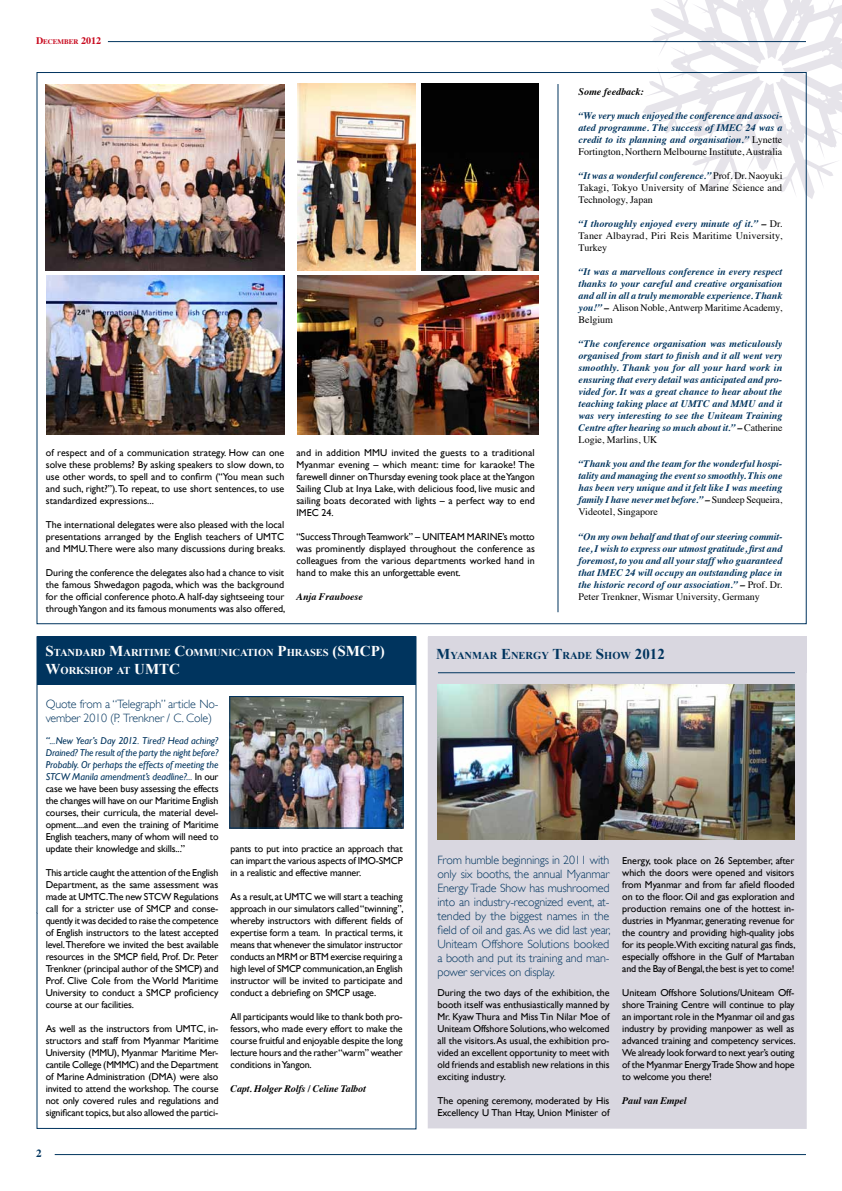
<style>
.page{position:relative;width:842px;height:1191px;background:#fff}
.page>*{position:absolute;margin:0;border:0;box-sizing:border-box;transform-origin:0 0}
.t1{font:300 12px/14px "Gill Sans";letter-spacing:-.015em;color:#00345e;text-align:justify}
.t2{font:700 11px "Times";color:#00345e}
.t3{font:700 10.5px/18px "Times New Roman";color:#fff}
.t4{font:700 10.5px "Times New Roman";color:#00345e}
.t5{font:10px/12px "Gill Sans";letter-spacing:-.015em;color:#000;text-align:justify}
.t6{font:italic 700 10px/12px "Times";color:#00345e;text-align:justify}
.t7{font:10px/12px "Times";letter-spacing:.005em;color:#000;text-align:justify}
.t8{font:italic 700 10px "Times";letter-spacing:-.015em;color:#000}
.t9{font:700 7px "Times";color:#c8081d}
.s1{font-size:10px}
.s2{font-weight:400;font-style:normal;color:#000}
.s3{font-weight:700;font-style:italic;color:#00345e}
.s4{font-weight:700;font-style:italic}
.s5{color:#000}
.s6{font-size:15px}
.s7{font-style:italic;color:#00345e}
</style>
<div class="page">
<svg style="left:642px;top:0;width:200px;height:199px"></svg>
<hr style="left:108px;top:41px;width:698px;height:1px;background:#00345e">
<div style="left:428px;top:672px;width:379px;height:457px;background:#d9d7e0"></div>
<img style="left:438px;top:684px;width:357px;height:156px">
<div style="left:428px;top:636px;width:379px;height:36px;background:#d9d7e0"></div>
<hr style="left:438px;top:672px;width:357px;height:1px;background:#00345e">
<hr style="left:557px;top:84px;width:1px;height:528px;background:#00345e">
<hr style="left:55px;top:1154px;width:751px;height:1px;background:#00345e">
<svg style="left:36px;top:636px;width:381px;height:494px"></svg>
<img style="left:231px;top:698px;width:170px;height:128px">
<div style="left:229px;top:696px;width:174px;height:132px;border:1px solid #00325e"></div>
<div style="left:37px;top:636px;width:379px;height:48px;background:#00345e"></div>
<img style="left:46px;top:84px;width:239px;height:187px">
<img style="left:46px;top:276px;width:238px;height:158px">
<img style="left:297px;top:276px;width:242px;height:158px">
<img style="left:421px;top:83px;width:118px;height:188px">
<img style="left:297px;top:83px;width:118px;height:188px">
<p class="t9" style="left:36px;top:35px;width:67px"><span class="s1">D</span>ECEMBER <span class="s1">2012</span></p>
<p class="t5" style="left:46px;top:447px;width:240px">of respect and of a communication strategy. How can one solve these problems? By asking speakers to slow down, to use other words, to spell and to confirm (“You mean such and such, right?”). To repeat, to use short sentences, to use standardized expressions...</p>
<p class="t5" style="left:46px;top:519px;width:241px">The international delegates were also pleased with the local presentations arranged by the English teachers of UMTC and MMU.There were also many discussions during breaks.</p>
<p class="t5" style="left:46px;top:567px;width:241px">During the conference the delegates also had a chance to visit the famous Shwedagon pagoda, which was the background for the official conference photo.A half-day sightseeing tour through Yangon and its famous monuments was also offered,</p>
<p class="t5" style="left:296px;top:447px;width:240px">and in addition MMU invited the guests to a traditional Myanmar evening – which meant: time for karaoke! The farewell dinner on Thursday evening took place at the Yangon Sailing Club at Inya Lake, with delicious food, live music and sailing boats decorated with lights – a perfect way to end IMEC 24.</p>
<p class="t5" style="left:296px;top:531px;width:240px">“Success Through Teamwork” – UNITEAM MARINE’s motto was prominently displayed throughout the conference as colleagues from the various departments worked hand in hand to make this an unforgettable event.</p>
<p class="t8" style="left:296px;top:587px;width:68px">Anja Frauboese</p>
<p class="t8" style="left:579px;top:83px;width:67px">Some feedback:</p>
<p class="t6" style="left:579px;top:109px;width:205px">“We very much enjoyed the conference and associ&shy;ated programme. The success of IMEC 24 was a credit to its planning and organisation.” <span class="s2">Lynette Fortington, Northern Melbourne Institute, Australia</span></p>
<p class="t7" style="left:579px;top:169px;width:205px"><span class="s3">“It was a wonderful conference.”</span> Prof. Dr. Naoyuki Takagi, Tokyo University of Marine Science and Technology, Japan</p>
<p class="t7" style="left:579px;top:217px;width:205px"><span class="s3">“I thoroughly enjoyed every minute of it.”</span> <span class="s4">–</span> Dr.<br>Taner Albayrad, Piri Reis Maritime University, Turkey</p>
<p class="t6" style="left:579px;top:265px;width:205px">“It was a marvellous conference in every respect thanks to your careful and creative organisation and all in all a truly memorable experience. Thank you!” <span class="s5">–</span> <span class="s2">Alison Noble, Antwerp Maritime Academy, Belgium</span></p>
<p class="t6" style="left:579px;top:337px;width:205px">“The conference organisation was meticulously organised from start to finish and it all went very smoothly. Thank you for all your hard work in ensuring that every detail was anticipated and pro&shy;vided for. It was a great chance to hear about the teaching taking place at UMTC and MMU and it was very interesting to see the Uniteam Training Centre after hearing so much about it.” <span class="s5">–</span> <span class="s2">Catherine Logie, Marlins, UK</span></p>
<p class="t6" style="left:579px;top:457px;width:205px">“Thank you and the team for the wonderful hospi&shy;tality and managing the event so smoothly. This one has been very unique and it felt like I was meeting family I have never met before.” <span class="s5">–</span> <span class="s2">Sundeep Sequeira, Videotel, Singapore</span></p>
<p class="t6" style="left:579px;top:529px;width:205px">“On my own behalf and that of our steering commit&shy;tee, I wish to express our utmost gratitude, first and foremost, to you and all your staff who guaranteed that IMEC 24 will occupy an outstanding place in the historic record of our association.” <span class="s5">–</span> <span class="s2">Prof. Dr.<br>Peter Trenkner, Wismar University, Germany</span></p>
<p class="t3" style="left:46px;top:643px;width:341px"><span class="s6">S</span>TANDARD <span class="s6">M</span>ARITIME <span class="s6">C</span>OMMUNICATION <span class="s6">P</span>HRASES <span class="s6">(SMCP)<br>W</span>ORKSHOP AT <span class="s6">UMTC</span></p>
<p class="t1" style="left:46px;top:697px;width:174px">Quote from a “Telegraph” article No&shy;vember 2010 (P. Trenkner / C. Cole)</p>
<p class="t5" style="left:46px;top:735px;width:174px"><span class="s7">“...New Year’s Day 2012. Tired? Head aching?<br>Drained? The result of the party the night before?<br>Probably. Or perhaps the effects of meeting the STCW Manila amendment’s deadline?...</span> In our case we have been busy assessing the effects the changes will have on our Maritime English courses, their curricula, the material devel&shy;opment....and even the training of Maritime English teachers, many of whom will need to update their knowledge and skills...”</p>
<p class="t5" style="left:46px;top:867px;width:174px">This article caught the attention of the English Department, as the same assessment was made at UMTC.The new STCW Regulations call for a stricter use of SMCP and conse&shy;quently it was decided to raise the competence of English instructors to the latest accepted level.Therefore we invited the best available resources in the SMCP field, Prof. Dr. Peter Trenkner (principal author of the SMCP) and Prof. Clive Cole from the World Maritime University to conduct a SMCP proficiency course at our facilities.</p>
<p class="t5" style="left:46px;top:1023px;width:174px">As well as the instructors from UMTC, in&shy;structors and staff from Myanmar Maritime University (MMU), Myanmar Maritime Mer&shy;cantile College (MMMC) and the Department of Marine Administration (DMA) were also invited to attend the workshop. The course not only covered rules and regulations and significant topics, but also allowed the partici-</p>
<p class="t5" style="left:230px;top:843px;width:174px">pants to put into practice an approach that can impart the various aspects of IMO-SMCP in a realistic and effective manner.</p>
<p class="t5" style="left:230px;top:891px;width:175px">As a result, at UMTC we will start a teaching approach in our simulators called “twinning”, whereby instructors with different fields of expertise form a team. In practical terms, it means that whenever the simulator instructor conducts an MRM or BTM exercise requiring a high level of SMCP communication, an English instructor will be invited to participate and conduct a debriefing on SMCP usage.</p>
<p class="t5" style="left:230px;top:1011px;width:174px">All participants would like to thank both pro&shy;fessors, who made every effort to make the course fruitful and enjoyable despite the long lecture hours and the rather “warm” weather conditions in Yangon.</p>
<p class="t8" style="left:230px;top:1079px;width:137px">Capt. Holger Rolfs / Celine Talbot</p>
<p class="t2" style="left:36px;top:1142px;width:7px">2</p>
<p class="t4" style="left:436px;top:648px;width:230px"><span class="s6">M</span>YANMAR <span class="s6">E</span>NERGY <span class="s6">T</span>RADE <span class="s6">S</span>HOW <span class="s6">2012</span></p>
<p class="t1" style="left:437px;top:853px;width:174px">From humble beginnings in 2011 with only six booths, the annual Myanmar Energy Trade Show has mushroomed into an industry-recognized event, at&shy;tended by the biggest names in the field of oil and gas. As we did last year, Uniteam Offshore Solutions booked a booth and put its training and man&shy;power services on display.</p>
<p class="t5" style="left:437px;top:986px;width:174px">During the two days of the exhibition, the booth itself was enthusiastically manned by Mr. Kyaw Thura and Miss Tin Nilar Moe of Uniteam Offshore Solutions, who welcomed all the visitors.As usual, the exhibition pro&shy;vided an excellent opportunity to meet with old friends and establish new relations in this exciting industry.</p>
<p class="t5" style="left:437px;top:1094px;width:174px">The opening ceremony, moderated by His<br>Excellency U Than Htay, Union Minister of</p>
<p class="t5" style="left:622px;top:854px;width:175px">Energy, took place on 26 September, after which the doors were opened and visitors from Myanmar and from far afield flooded on to the floor. Oil and gas exploration and production remains one of the hottest in&shy;dustries in Myanmar, generating revenue for the country and providing high-quality jobs for its people.With exciting natural gas finds, especially offshore in the Gulf of Martaban and the Bay of Bengal, the best is yet to come!</p>
<p class="t5" style="left:622px;top:986px;width:175px">Uniteam Offshore Solutions/Uniteam Off&shy;shore Training Centre will continue to play an important role in the Myanmar oil and gas industry by providing manpower as well as advanced training and competency services.<br>We already look forward to next year’s outing of the Myanmar Energy Trade Show and hope to welcome you there!</p>
<p class="t8" style="left:622px;top:1091px;width:66px">Paul van Empel</p>
</div>
